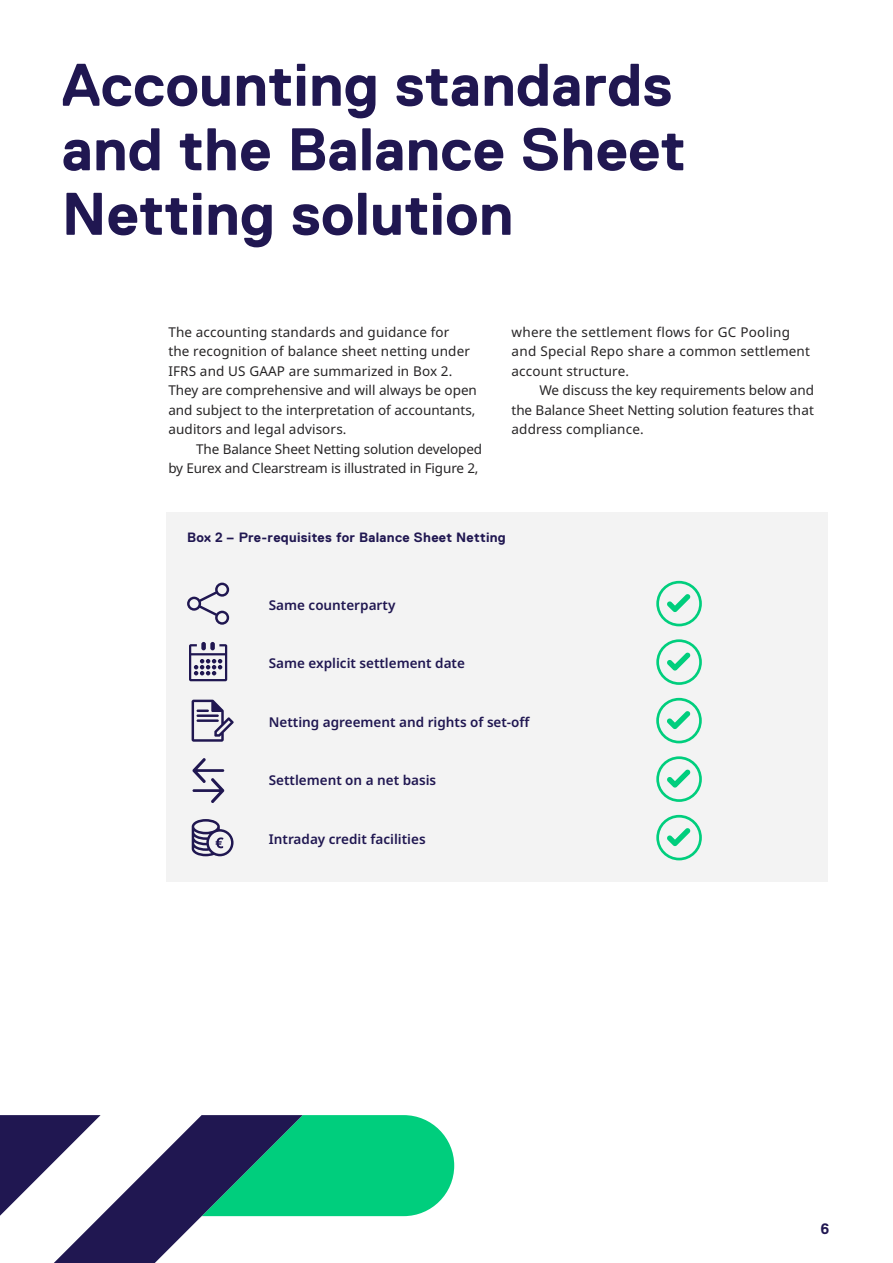
<style>
.page{position:relative;width:893px;height:1263px;background:#fff}
.page>*{position:absolute;margin:0;border:0;box-sizing:border-box;transform-origin:0 0}
.t1{font:700 60px/64.5px "Replica";color:#201751}
.t2{font:700 15px "Replica";color:#201751}
.t3{font:13.5px/19.5px "Noto Sans";letter-spacing:.01em;color:#272526}
.t4{font:600 13.5px "Noto Sans";color:#201751}
.t5{font:13.5px/19.5px "Noto Sans";letter-spacing:-.01em;color:#272526;text-align:right}
.t6{font:700 13.5px "Replica";letter-spacing:.02em;color:#201751}
</style>
<div class="page">
<svg style="left:0;top:1115px;width:454px;height:148px"></svg>
<div style="left:166px;top:512px;width:661px;height:370px;background:#f3f3f3"></div>
<svg style="left:187px;top:583px;width:42px;height:42px"></svg>
<svg style="left:189px;top:642px;width:38px;height:39px"></svg>
<svg style="left:192px;top:700px;width:42px;height:42px"></svg>
<svg style="left:192px;top:758px;width:32px;height:45px"></svg>
<svg style="left:192px;top:819px;width:42px;height:37px"></svg>
<svg style="left:656px;top:581px;width:46px;height:45px"></svg>
<svg style="left:656px;top:639px;width:46px;height:46px"></svg>
<svg style="left:656px;top:698px;width:46px;height:45px"></svg>
<svg style="left:656px;top:756px;width:46px;height:46px"></svg>
<svg style="left:656px;top:815px;width:46px;height:45px"></svg>
<h1 class="t1" style="left:62px;top:53px;width:625px">Accounting standards and the Balance Sheet<br>Netting solution</h1>
<p class="t3" style="left:168px;top:322px;width:310px">The accounting standards and guidance for<br>the recognition of balance sheet netting under IFRS and US GAAP are summarized in Box 2.<br>They are comprehensive and will always be open and subject to the interpretation of accountants, auditors and legal advisors.</p>
<p class="t5" style="left:168px;top:439px;width:315px">The Balance Sheet Netting solution developed<br>by Eurex and Clearstream is illustrated in Figure 2,</p>
<p class="t3" style="left:512px;top:322px;width:300px">where the settlement flows for GC Pooling and Special Repo share a common settlement account structure.</p>
<p class="t3" style="left:512px;top:381px;width:304px;text-align:justify;text-indent:28px">We discuss the key requirements below and the Balance Sheet Netting solution features that address compliance.</p>
<p class="t6" style="left:187px;top:529px;width:320px">Box 2 – Pre-requisites for Balance Sheet Netting</p>
<p class="t4" style="left:269px;top:595px;width:128px">Same counterparty</p>
<p class="t4" style="left:269px;top:654px;width:198px">Same explicit settlement date</p>
<p class="t4" style="left:269px;top:712px;width:262px">Netting agreement and rights of set-off</p>
<p class="t4" style="left:269px;top:771px;width:169px">Settlement on a net basis</p>
<p class="t4" style="left:269px;top:829px;width:158px">Intraday credit facilities</p>
<p class="t2" style="left:820px;top:1220px;width:10px">6</p>
</div>
